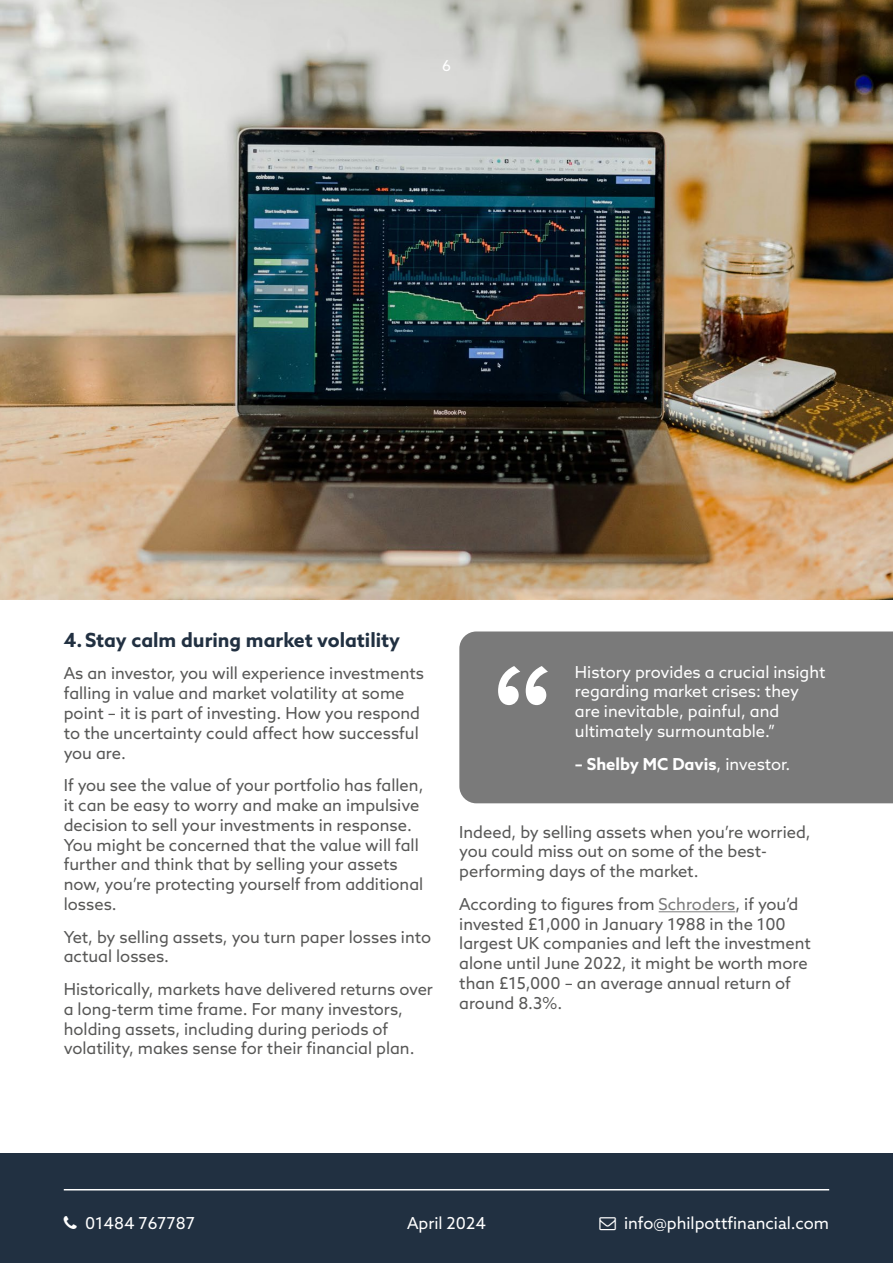
<style>
.page{position:relative;width:893px;height:1263px;background:#fff}
.page>*{position:absolute;margin:0;border:0;box-sizing:border-box;transform-origin:0 0}
.t1{font:147px "Work Sans";color:#fff}
.t2{font:700 19.5px "Azo Sans";color:#213041}
.t3{font:16.5px/19.8px "Azo Sans";color:#575756}
.t4{font:16.5px/19.8px "Azo Sans";color:#fff}
.t5{font:700 16.5px "Azo Sans";color:#fff}
.t6{font:15px "Azo Sans";color:#fff}
.s1{font-weight:400}
.s2{color:#7a7a7a}
</style>
<div class="page">
<img style="left:0;top:0;width:893px;height:600px">
<div style="left:0;top:1153px;width:893px;height:110px;background:#213041"></div>
<hr style="left:64px;top:1189px;width:765px;height:1px;background:#fff">
<div style="left:459px;top:631px;width:434px;height:172px;background:#7a7a7a"></div>
<hr style="left:659px;top:911px;width:76px;height:1px;background:#7a7a7a">
<p class="t6" style="left:442px;top:56px;width:10px">6</p>
<p class="t2" style="left:64px;top:627px;width:338px">4.Stay calm during market volatility</p>
<p class="t3" style="left:64px;top:663px;width:362px">As an investor, you will experience investments falling in value and market volatility at some point – it is part of investing. How you respond to the uncertainty could affect how successful you are.</p>
<p class="t3" style="left:64px;top:775px;width:361px">If you see the value of your portfolio has fallen, it can be easy to worry and make an impulsive decision to sell your investments in response.<br>You might be concerned that the value will fall further and think that by selling your assets now, you’re protecting yourself from additional losses.</p>
<p class="t3" style="left:64px;top:927px;width:369px">Yet, by selling assets, you turn paper losses into actual losses.</p>
<p class="t3" style="left:64px;top:979px;width:371px">Historically, markets have delivered returns over a long-term time frame. For many investors, holding assets, including during periods of volatility, makes sense for their financial plan.</p>
<h1 class="t1" style="left:490px;top:632px;width:67px">“</h1>
<p class="t4" style="left:575px;top:662px;width:252px">History provides a crucial insight regarding market crises: they are inevitable, painful, and ultimately surmountable.”</p>
<p class="t5" style="left:575px;top:753px;width:217px">– Shelby MC Davis<span class="s1">, investor.</span></p>
<p class="t3" style="left:459px;top:822px;width:353px">Indeed, by selling assets when you’re worried, you could miss out on some of the best&shy;performing days of the market.</p>
<p class="t3" style="left:459px;top:894px;width:353px">According to figures from <span class="s2">Schroders</span>, if you’d invested £1,000 in January 1988 in the 100 largest UK companies and left the investment alone until June 2022, it might be worth more than £15,000 – an average annual return of around 8.3%.</p>
<p class="t4" style="left:85px;top:1213px;width:111px">01484 767787</p>
<p class="t4" style="left:624px;top:1213px;width:207px">info@philpottfinancial.com</p>
<p class="t4" style="left:407px;top:1213px;width:80px">April 2024</p>
</div>
